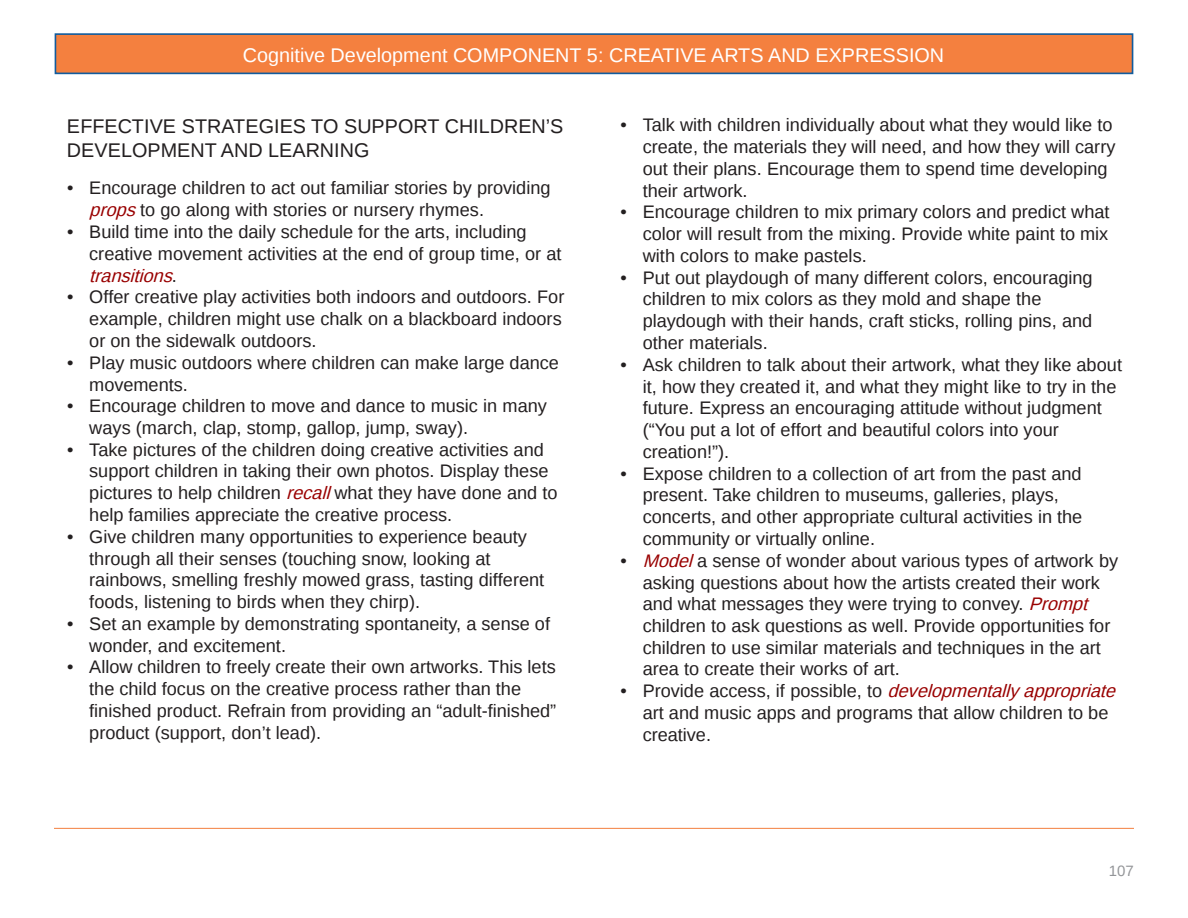
<style>
.page{position:relative;width:1188px;height:918px;background:#fff}
.page>*{position:absolute;margin:0;border:0;box-sizing:border-box;transform-origin:0 0}
.t1{font:19.8px/23.7px "Liberation Sans";color:#231f20}
.t2{font:19.8px "Liberation Sans";color:#fff}
.t3{font:18.15px/21.8px "Liberation Sans";color:#231f20}
.t4{font:15px "Liberation Sans";color:#939598}
.s1{font-style:italic;color:#990100}
</style>
<div class="page">
<svg style="left:54px;top:33px;width:1080px;height:42px;background:#e2804b"></svg>
<hr style="left:54px;top:828px;width:1080px;height:1px;background:#f3803f">
<p class="t2" style="left:243px;top:47px;width:703px">Cognitive Development COMPONENT 5: CREATIVE ARTS AND EXPRESSION</p>
<p class="t1" style="left:67px;top:116px;width:498px">EFFECTIVE STRATEGIES TO SUPPORT CHILDREN’S<br>DEVELOPMENT AND LEARNING</p>
<p class="t3" style="left:89px;top:179px;width:463px;text-indent:-22px">• Encourage children to act out familiar stories by providing <span class="s1">props</span> to go along with stories or nursery rhymes.</p>
<p class="t3" style="left:89px;top:222px;width:474px;text-indent:-22px">• Build time into the daily schedule for the arts, including creative movement activities at the end of group time, or at <span class="s1">transitions</span>.</p>
<p class="t3" style="left:89px;top:288px;width:477px;text-indent:-22px">• Offer creative play activities both indoors and outdoors. For example, children might use chalk on a blackboard indoors or on the sidewalk outdoors.</p>
<p class="t3" style="left:89px;top:353px;width:471px;text-indent:-22px">• Play music outdoors where children can make large dance movements.</p>
<p class="t3" style="left:89px;top:397px;width:459px;text-indent:-22px">• Encourage children to move and dance to music in many ways (march, clap, stomp, gallop, jump, sway).</p>
<p class="t3" style="left:89px;top:440px;width:470px;text-indent:-22px">• Take pictures of the children doing creative activities and support children in taking their own photos. Display these pictures to help children <span class="s1">recall</span>what they have done and to help families appreciate the creative process.</p>
<p class="t3" style="left:89px;top:527px;width:456px;text-indent:-22px">• Give children many opportunities to experience beauty through all their senses (touching snow, looking at rainbows, smelling freshly mowed grass, tasting different foods, listening to birds when they chirp).</p>
<p class="t3" style="left:89px;top:614px;width:462px;text-indent:-22px">• Set an example by demonstrating spontaneity, a sense of wonder, and excitement.</p>
<p class="t3" style="left:89px;top:658px;width:469px;text-indent:-22px">• Allow children to freely create their own artworks. This lets the child focus on the creative process rather than the finished product. Refrain from providing an “adult-finished” product (support, don’t lead).</p>
<p class="t3" style="left:643px;top:116px;width:474px;text-indent:-22px">• Talk with children individually about what they would like to create, the materials they will need, and how they will carry out their plans. Encourage them to spend time developing their artwork.</p>
<p class="t3" style="left:643px;top:203px;width:468px;text-align:justify;text-indent:-22px">• Encourage children to mix primary colors and predict what color will result from the mixing. Provide white paint to mix with colors to make pastels.</p>
<p class="t3" style="left:643px;top:268px;width:452px;text-indent:-22px">• Put out playdough of many different colors, encouraging children to mix colors as they mold and shape the playdough with their hands, craft sticks, rolling pins, and other materials.</p>
<p class="t3" style="left:643px;top:355px;width:481px;text-indent:-22px">• Ask children to talk about their artwork, what they like about it, how they created it, and what they might like to try in the future. Express an encouraging attitude without judgment (“You put a lot of effort and beautiful colors into your creation!”).</p>
<p class="t3" style="left:643px;top:464px;width:441px;text-indent:-22px">• Expose children to a collection of art from the past and present. Take children to museums, galleries, plays, concerts, and other appropriate cultural activities in the community or virtually online.</p>
<p class="t3" style="left:643px;top:551px;width:477px;text-indent:-22px">• <span class="s1">Model</span>a sense of wonder about various types of artwork by asking questions about how the artists created their work and what messages they were trying to convey. <span class="s1">Prompt </span>children to ask questions as well. Provide opportunities for children to use similar materials and techniques in the art area to create their works of art.</p>
<p class="t3" style="left:643px;top:682px;width:478px;text-indent:-22px">• Provide access, if possible, to <span class="s1">developmentally appropriate </span>art and music apps and programs that allow children to be creative.</p>
<p class="t4" style="left:1109px;top:861px;width:27px">107</p>
</div>
